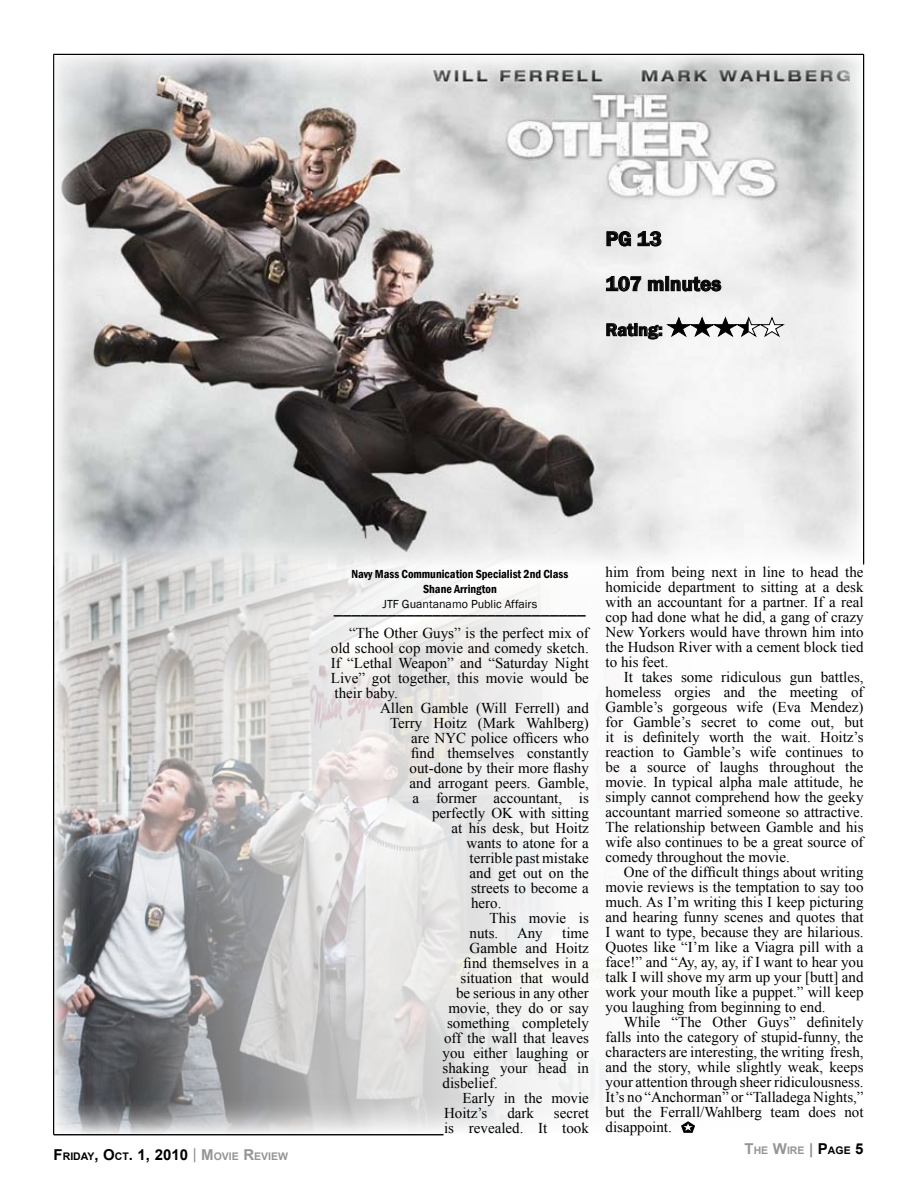
<style>
.page{position:relative;width:918px;height:1188px;background:#fff}
.page>*{position:absolute;margin:0;border:0;box-sizing:border-box;transform-origin:0 0}
.t1{font:600 21px/45px "Franklin Gothic";color:#000}
.t2{font:18px "Franklin Gothic";color:#000}
.t3{font:600 18px "Franklin Gothic";color:#000}
.t4{font:15px/15px "Times New Roman";color:#000;text-align:justify}
.t5{font:700 15px "Arial";color:#000}
.t6{font:600 condensed 12px/15px "Franklin Gothic";color:#000;text-align:center}
.t7{font:12px "Franklin Gothic";color:#000}
.t8{font:700 10.5px "Arial";color:#939598}
.s1{font-size:10.5px}
.s2{font-weight:400;color:#888a8c}
.s3{color:#939598}
.s4{font-size:10.5px;color:#939598}
.s5{font-size:15px}
.s6{font-size:15px;color:#8f9194}
.s7{font-size:15px;color:#000}
.s8{color:#000}
</style>
<div class="page">
<img style="left:54px;top:55px;width:808px;height:496px">
<img style="left:54px;top:551px;width:810px;height:583px">
<hr style="left:53px;top:54px;width:1px;height:1080px;background:#000">
<hr style="left:54px;top:54px;width:810px;height:1px;background:#000">
<hr style="left:863px;top:54px;width:1px;height:510px;background:#000">
<svg style="left:606px;top:231px;width:25px;height:16px"></svg>
<svg style="left:637px;top:231px;width:25px;height:16px"></svg>
<svg style="left:606px;top:276px;width:36px;height:16px"></svg>
<svg style="left:648px;top:276px;width:74px;height:16px"></svg>
<svg style="left:606px;top:323px;width:56px;height:17px"></svg>
<svg style="left:668px;top:317px;width:116px;height:20px"></svg>
<svg style="left:681px;top:1121px;width:14px;height:12px"></svg>
<hr style="left:54px;top:1134px;width:389px;height:1px;background:#000">
<h1 class="t1" style="left:606px;top:216px;width:117px">PG 13<br>107 minutes</h1>
<p class="t3" style="left:606px;top:319px;width:59px">Rating:</p>
<p class="t6" style="left:352px;top:566px;width:218px">Navy Mass Communication Specialist 2nd Class<br>Shane Arrington</p>
<p class="t7" style="left:383px;top:596px;width:156px">JTF Guantanamo Public Affairs</p>
<p class="t2" style="left:334px;top:597px;width:254px">____________________________</p>
<p class="t4" style="left:331px;top:625px;width:260px;text-indent:18px">“The Other Guys” is the perfect mix of old school cop movie and comedy sketch.<br>If “Lethal Weapon” and “Saturday Night Live” got together, this movie would be their baby.</p>
<p class="t4" style="left:380px;top:700px;width:210px">Allen Gamble (Will Ferrell) and</p>
<p class="t4" style="left:390px;top:715px;width:200px">Terry Hoitz (Mark Wahlberg)</p>
<p class="t4" style="left:411px;top:730px;width:179px">are NYC police officers who</p>
<p class="t4" style="left:411px;top:745px;width:179px">find themselves constantly</p>
<p class="t4" style="left:410px;top:760px;width:181px">out-done by their more flashy</p>
<p class="t4" style="left:410px;top:775px;width:181px">and arrogant peers. Gamble,</p>
<p class="t4" style="left:413px;top:790px;width:178px">a former accountant, is</p>
<p class="t4" style="left:432px;top:805px;width:158px">perfectly OK with sitting</p>
<p class="t4" style="left:452px;top:820px;width:139px">at his desk, but Hoitz</p>
<p class="t4" style="left:467px;top:835px;width:124px">wants to atone for a</p>
<p class="t4" style="left:470px;top:850px;width:121px">terrible past mistake</p>
<p class="t4" style="left:470px;top:865px;width:121px">and get out on the</p>
<p class="t4" style="left:471px;top:880px;width:119px">streets to become a</p>
<p class="t4" style="left:471px;top:895px;width:32px">hero.</p>
<p class="t4" style="left:490px;top:910px;width:101px">This movie is</p>
<p class="t4" style="left:470px;top:925px;width:75px">nuts. Any</p>
<p class="t4" style="left:562px;top:925px;width:28px">time</p>
<p class="t4" style="left:470px;top:940px;width:121px">Gamble and Hoitz</p>
<p class="t4" style="left:464px;top:955px;width:127px">find themselves in a</p>
<p class="t4" style="left:461px;top:970px;width:130px">situation that would</p>
<p class="t4" style="left:456px;top:985px;width:134px">be serious in any other</p>
<p class="t4" style="left:449px;top:1000px;width:142px">movie, they do or say</p>
<p class="t4" style="left:447px;top:1015px;width:143px">something completely</p>
<p class="t4" style="left:444px;top:1030px;width:146px">off the wall that leaves</p>
<p class="t4" style="left:443px;top:1045px;width:148px">you either laughing or</p>
<p class="t4" style="left:443px;top:1060px;width:148px">shaking your head in</p>
<p class="t4" style="left:443px;top:1075px;width:57px">disbelief.</p>
<p class="t4" style="left:463px;top:1090px;width:128px">Early in the movie</p>
<p class="t4" style="left:444px;top:1105px;width:45px">Hoitz’s</p>
<p class="t4" style="left:507px;top:1105px;width:28px">dark</p>
<p class="t4" style="left:444px;top:1105px;width:146px;text-align:right">secret<br>is revealed. It took</p>
<p class="t4" style="left:606px;top:565px;width:260px">him from being next in line to head the homicide department to sitting at a desk with an accountant for a partner. If a real cop had done what he did, a gang of crazy New Yorkers would have thrown him into the Hudson River with a cement block tied to his feet.</p>
<p class="t4" style="left:606px;top:670px;width:260px;text-indent:18px">It takes some ridiculous gun battles, homeless orgies and the meeting of Gamble’s gorgeous wife (Eva Mendez) for Gamble’s secret to come out, but it is definitely worth the wait. Hoitz’s reaction to Gamble’s wife continues to be a source of laughs throughout the movie. In typical alpha male attitude, he simply cannot comprehend how the geeky accountant married someone so attractive.<br>The relationship between Gamble and his wife also continues to be a great source of comedy throughout the movie.</p>
<p class="t4" style="left:606px;top:865px;width:260px;text-indent:18px">One of the difficult things about writing movie reviews is the temptation to say too much. As I’m writing this I keep picturing and hearing funny scenes and quotes that I want to type, because they are hilarious.<br>Quotes like “I’m like a Viagra pill with a face!” and “Ay, ay, ay, if I want to hear you talk I will shove my arm up your [butt] and work your mouth like a puppet.” will keep you laughing from beginning to end.</p>
<p class="t4" style="left:606px;top:1015px;width:260px;text-indent:18px">While “The Other Guys” definitely falls into the category of stupid-funny, the characters are interesting, the writing fresh, and the story, while slightly weak, keeps your attention through sheer ridiculousness.<br>It’s no “Anchorman” or “Talladega Nights,” but the Ferrall/Wahlberg team does not disappoint.</p>
<p class="t5" style="left:54px;top:1145px;width:236px">F<span class="s1">RIDAY</span>, O<span class="s1">CT</span>. 1, 2010 <span class="s2">|</span> <span class="s3">M</span><span class="s4">OVIE</span> <span class="s3">R</span><span class="s4">EVIEW</span></p>
<p class="t8" style="left:745px;top:1144px;width:121px"><span class="s5">T</span>HE <span class="s5">W</span>IRE <span class="s6">|</span> <span class="s7">P</span><span class="s8">AGE</span> <span class="s7">5</span></p>
</div>
